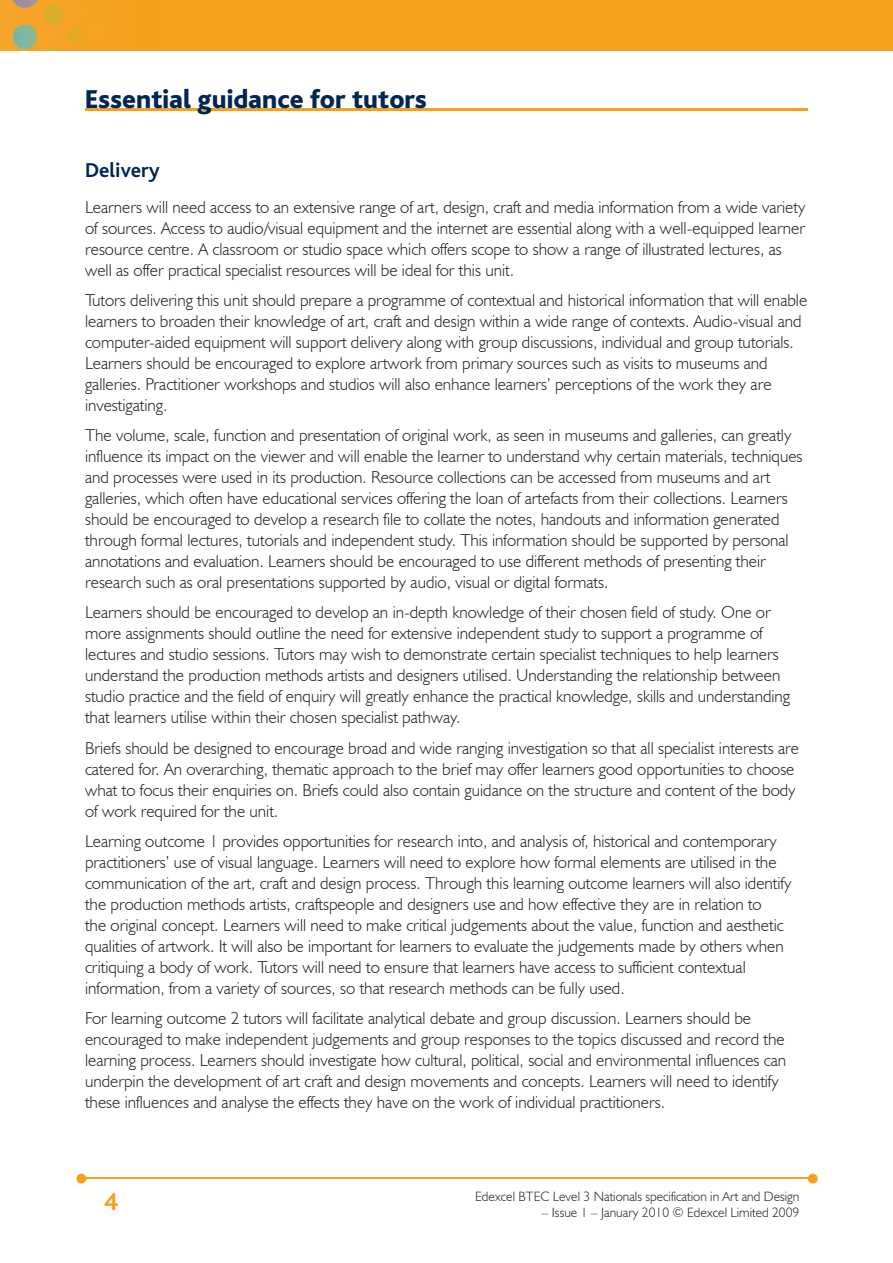
<style>
.page{position:relative;width:893px;height:1263px;background:#fff}
.page>*{position:absolute;margin:0;border:0;box-sizing:border-box;transform-origin:0 0}
.t1{font:800 27px "Bliss";color:#002556}
.t2{font:700 25.5px "Bliss";color:#f6a01b}
.t3{font:700 21px "Bliss";color:#002556}
.t4{font:300 17.25px/21px "Humanist 521 BT";color:#231f20}
.t5{font:300 13.5px "Humanist 521 BT";color:#231f20}
</style>
<div class="page">
<img style="left:0;top:0;width:893px;height:51px">
<hr style="left:82px;top:1178px;width:728px;height:1px;background:#f6a01b">
<svg style="left:808px;top:1174px;width:10px;height:9px"></svg>
<svg style="left:77px;top:1174px;width:9px;height:9px"></svg>
<hr style="left:85px;top:108px;width:723px;height:2px;background:#f6a01b">
<h1 class="t1" style="left:85px;top:85px;width:344px">Essential guidance for tutors</h1>
<p class="t3" style="left:85px;top:160px;width:76px">Delivery</p>
<p class="t4" style="left:85px;top:197px;width:722px">Learners will need access to an extensive range of art, design, craft and media information from a wide variety of sources. Access to audio/visual equipment and the internet are essential along with a well-equipped learner resource centre. A classroom or studio space which offers scope to show a range of illustrated lectures, as well as offer practical specialist resources will be ideal for this unit.</p>
<p class="t4" style="left:85px;top:290px;width:724px">Tutors delivering this unit should prepare a programme of contextual and historical information that will enable learners to broaden their knowledge of art, craft and design within a wide range of contexts. Audio-visual and computer-aided equipment will support delivery along with group discussions, individual and group tutorials.<br>Learners should be encouraged to explore artwork from primary sources such as visits to museums and galleries. Practitioner workshops and studios will also enhance learners’ perceptions of the work they are investigating.</p>
<p class="t4" style="left:85px;top:425px;width:719px">The volume, scale, function and presentation of original work, as seen in museums and galleries, can greatly influence its impact on the viewer and will enable the learner to understand why certain materials, techniques and processes were used in its production. Resource collections can be accessed from museums and art galleries, which often have educational services offering the loan of artefacts from their collections. Learners should be encouraged to develop a research file to collate the notes, handouts and information generated through formal lectures, tutorials and independent study. This information should be supported by personal annotations and evaluation. Learners should be encouraged to use different methods of presenting their research such as oral presentations supported by audio, visual or digital formats.</p>
<p class="t4" style="left:85px;top:602px;width:707px">Learners should be encouraged to develop an in-depth knowledge of their chosen field of study. One or more assignments should outline the need for extensive independent study to support a programme of lectures and studio sessions. Tutors may wish to demonstrate certain specialist techniques to help learners understand the production methods artists and designers utilised. Understanding the relationship between studio practice and the field of enquiry will greatly enhance the practical knowledge, skills and understanding that learners utilise within their chosen specialist pathway.</p>
<p class="t4" style="left:85px;top:737px;width:715px">Briefs should be designed to encourage broad and wide ranging investigation so that all specialist interests are catered for. An overarching, thematic approach to the brief may offer learners good opportunities to choose what to focus their enquiries on. Briefs could also contain guidance on the structure and content of the body of work required for the unit.</p>
<p class="t4" style="left:85px;top:830px;width:708px">Learning outcome 1 provides opportunities for research into, and analysis of, historical and contemporary practitioners’ use of visual language. Learners will need to explore how formal elements are utilised in the communication of the art, craft and design process. Through this learning outcome learners will also identify the production methods artists, craftspeople and designers use and how effective they are in relation to<br>the original concept. Learners will need to make critical judgements about the value, function and aesthetic qualities of artwork. It will also be important for learners to evaluate the judgements made by others when critiquing a body of work. Tutors will need to ensure that learners have access to sufficient contextual information, from a variety of sources, so that research methods can be fully used.</p>
<p class="t4" style="left:85px;top:1007px;width:703px">For learning outcome 2 tutors will facilitate analytical debate and group discussion. Learners should be encouraged to make independent judgements and group responses to the topics discussed and record the learning process. Learners should investigate how cultural, political, social and environmental influences can underpin the development of art craft and design movements and concepts. Learners will need to identify these influences and analyse the effects they have on the work of individual practitioners.</p>
<h2 class="t2" style="left:104px;top:1189px;width:15px">4</h2>
<p class="t5" style="left:475px;top:1188px;width:326px">Edexcel BTEC Level 3 Nationals specification in Art and Design</p>
<p class="t5" style="left:542px;top:1204px;width:259px">– Issue 1 – January 2010 © Edexcel Limited 2009</p>
</div>
